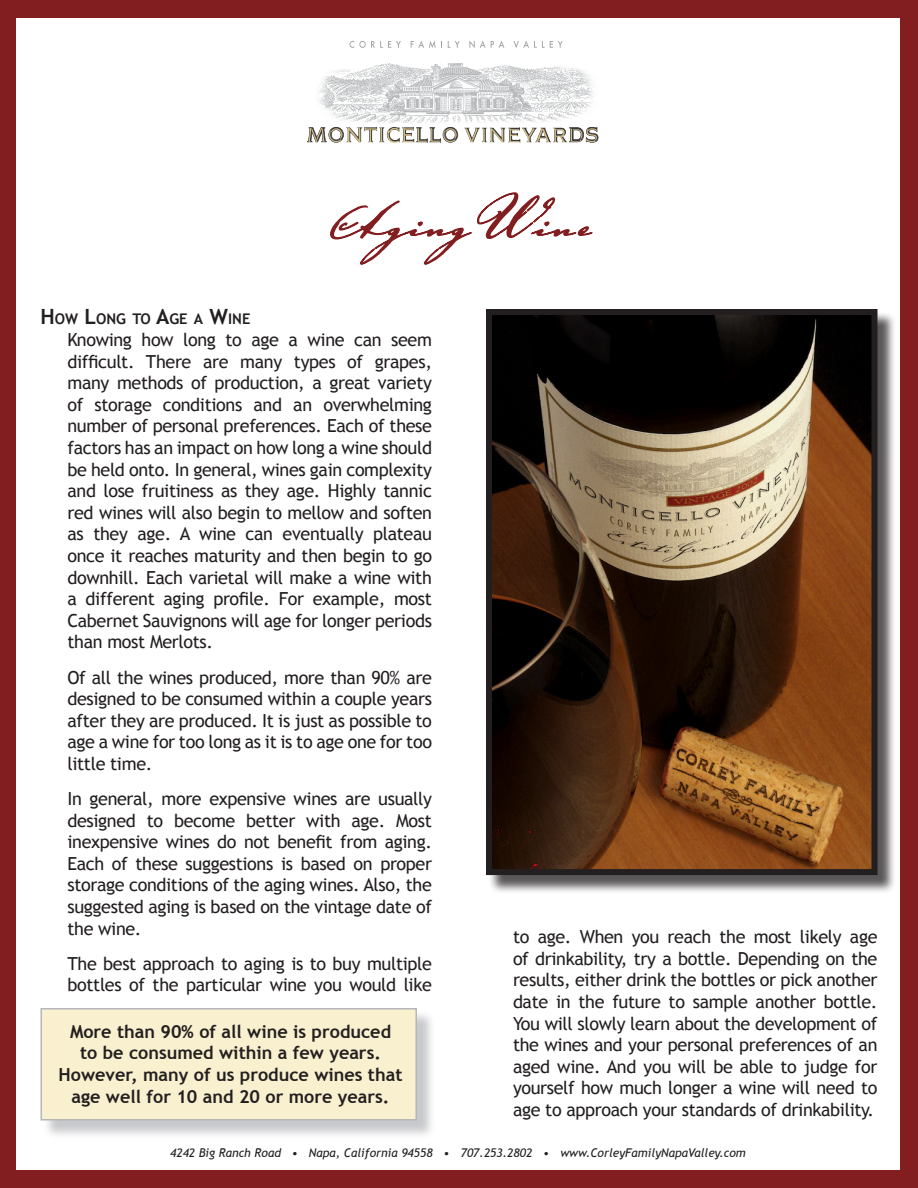
<style>
.page{position:relative;width:918px;height:1188px;background:#831e20}
.page>*{position:absolute;margin:0;border:0;box-sizing:border-box;transform-origin:0 0}
.t1{font:67.5px "Johann Sparkling ITCTT";color:#831e20}
.t2{font:18px/21.6px "Trebuchet MS";letter-spacing:-.02em;color:#231f20;text-align:justify}
.Body_Text{font:700 18px/21.6px "Trebuchet MS";color:#231f20;text-align:center}
.t3{font:700 14.7px "Trebuchet MS";color:#231f20}
.t4{font:italic 12px "Trebuchet MS";color:#231f20}
.s1{font-size:21px}
</style>
<div class="page">
<div style="left:16px;top:18px;width:884px;height:1152px;background:#fff"></div>
<img style="left:319px;top:63px;width:213px;height:66px">
<svg style="left:307px;top:127px;width:37px;height:16px"></svg>
<svg style="left:569px;top:127px;width:29px;height:16px"></svg>
<svg style="left:416px;top:127px;width:42px;height:16px"></svg>
<svg style="left:349px;top:41px;width:52px;height:7px"></svg>
<svg style="left:411px;top:41px;width:31px;height:7px"></svg>
<svg style="left:448px;top:41px;width:12px;height:7px"></svg>
<svg style="left:469px;top:41px;width:35px;height:7px"></svg>
<svg style="left:514px;top:41px;width:49px;height:7px"></svg>
<img style="left:346px;top:127px;width:68px;height:16px">
<img style="left:489px;top:127px;width:78px;height:16px">
<svg style="left:330px;top:192px;width:263px;height:73px"></svg>
<div style="left:43px;top:1010px;width:392px;height:129px;background:#b6b7bb;opacity:.75"></div>
<div style="left:40px;top:1008px;width:377px;height:112px;background:#f8f0ce;border:2px solid #b6b7bb"></div>
<div style="left:488px;top:311px;width:408px;height:583px;background:#231f20;opacity:.75"></div>
<img style="left:493px;top:316px;width:378px;height:552px">
<div style="left:486px;top:309px;width:392px;height:566px;border:6px solid #231f20"></div>
<p class="t1" style="left:327px;top:172px;width:265px">Aging Wine</p>
<p class="t3" style="left:40px;top:310px;width:211px"><span class="s1">H</span>OW <span class="s1">L</span>ONG TO <span class="s1">A</span>GE A <span class="s1">W</span>INE</p>
<p class="t2" style="left:68px;top:329px;width:366px">Knowing how long to age a wine can seem difficult. There are many types of grapes, many methods of production, a great variety of storage conditions and an overwhelming number of personal preferences. Each of these factors has an impact on how long a wine should be held onto. In general, wines gain complexity and lose fruitiness as they age. Highly tannic red wines will also begin to mellow and soften as they age. A wine can eventually plateau once it reaches maturity and then begin to go downhill. Each varietal will make a wine with a different aging profile. For example, most Cabernet Sauvignons will age for longer periods than most Merlots.</p>
<p class="t2" style="left:68px;top:667px;width:366px">Of all the wines produced, more than 90% are designed to be consumed within a couple years after they are produced. It is just as possible to age a wine for too long as it is to age one for too little time.</p>
<p class="t2" style="left:68px;top:788px;width:366px">In general, more expensive wines are usually designed to become better with age. Most inexpensive wines do not benefit from aging.<br>Each of these suggestions is based on proper storage conditions of the aging wines. Also, the suggested aging is based on the vintage date of the wine.</p>
<p class="t2" style="left:68px;top:953px;width:366px">The best approach to aging is to buy multiple bottles of the particular wine you would like</p>
<p class="Body_Text" style="left:70px;top:1021px;width:323px">More than 90% of all wine is produced</p>
<p class="Body_Text" style="left:80px;top:1042px;width:302px">to be consumed within a few years.</p>
<p class="Body_Text" style="left:59px;top:1064px;width:345px">However, many of us produce wines that age well for 10 and 20 or more years.</p>
<p class="t2" style="left:513px;top:926px;width:366px">to age. When you reach the most likely age of drinkability, try a bottle. Depending on the results, either drink the bottles or pick another date in the future to sample another bottle.<br>You will slowly learn about the development of the wines and your personal preferences of an aged wine. And you will be able to judge for yourself how much longer a wine will need to age to approach your standards of drinkability.</p>
<p class="t4" style="left:170px;top:1145px;width:577px">4242 Big Ranch Road • Napa, California 94558 • 707.253.2802 • www.CorleyFamilyNapaValley.com</p>
</div>
